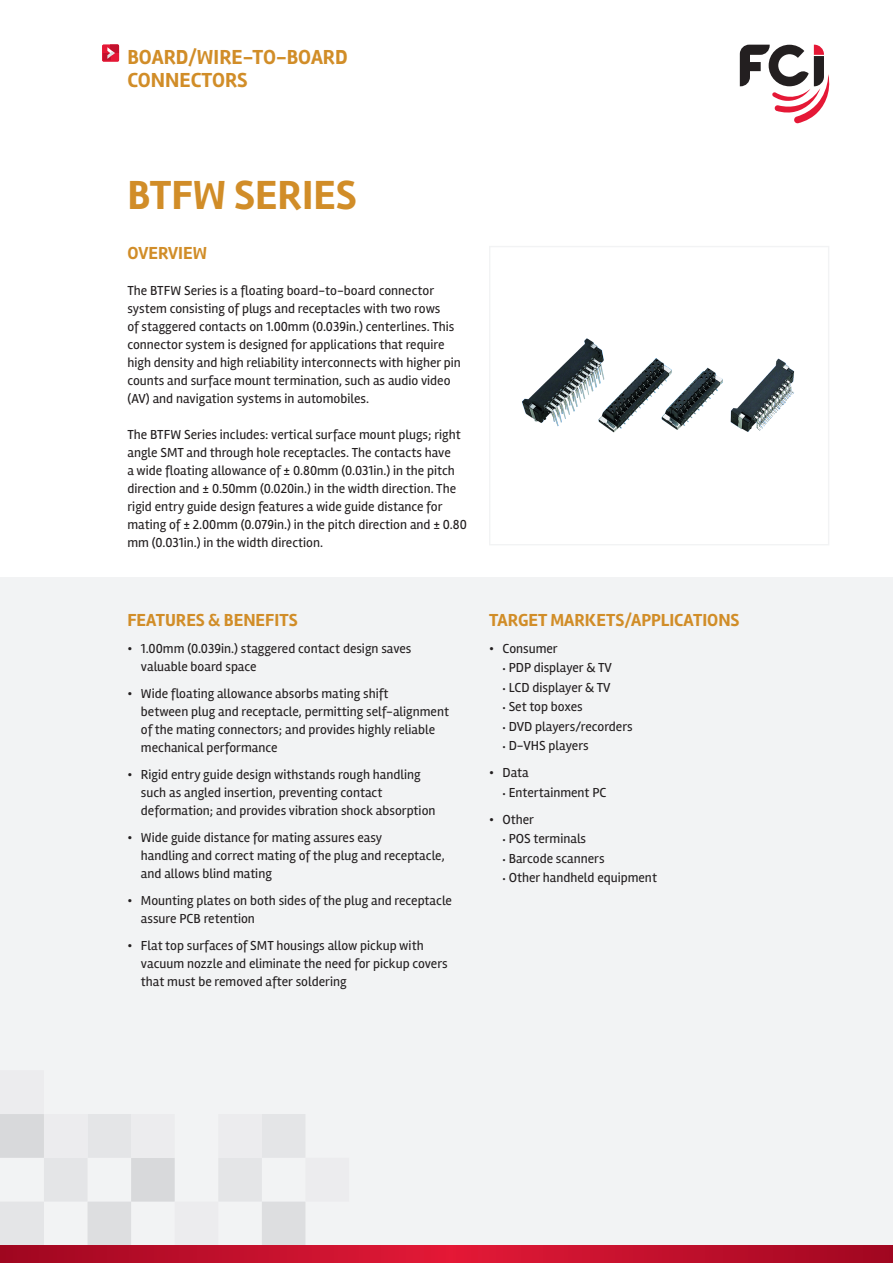
<style>
.page{position:relative;width:893px;height:1263px;background:#fff}
.page>*{position:absolute;margin:0;border:0;box-sizing:border-box;transform-origin:0 0}
.t1{font:700 42px "Rambla";color:#d18d28}
.t2{font:700 21px "Rambla";color:#d18d28}
.t3{font:700 18px "Rambla";color:#d18d28}
.t4{font:13.5px/18px "Rambla";color:#231f20}
.s1{font-size:9px}
</style>
<div class="page">
<div style="left:489px;top:246px;width:340px;height:299px;border:1px solid #f2f3f4"></div>
<div style="left:0;top:577px;width:893px;height:686px;background:#f2f3f4"></div>
<svg style="left:0;top:1114px;width:305px;height:131px"></svg>
<svg style="left:740px;top:45px;width:90px;height:79px"></svg>
<div style="left:102px;top:45px;width:17px;height:17px;background:#e51836"></div>
<div style="left:103px;top:53px;width:8px;height:7px;background:#c3112d"></div>
<div style="left:111px;top:45px;width:8px;height:8px;background:#c3112d"></div>
<svg style="left:107px;top:47px;width:8px;height:12px"></svg>
<svg style="left:0;top:1245px;width:893px;height:18px;background:#c00f2b"></svg>
<img style="left:522px;top:338px;width:273px;height:95px">
<p class="t2" style="left:127px;top:45px;width:222px">BOARD/WIRE-TO-BOARD</p>
<p class="t2" style="left:127px;top:67px;width:122px">CONNECTORS</p>
<p class="t1" style="left:128px;top:170px;width:231px">BTFW SERIES</p>
<p class="t3" style="left:127px;top:242px;width:81px">OVERVIEW</p>
<p class="t4" style="left:127px;top:281px;width:335px">The BTFW Series is a floating board-to-board connector system consisting of plugs and receptacles with two rows<br>of staggered contacts on 1.00mm (0.039in.) centerlines. This connector system is designed for applications that require high density and high reliability interconnects with higher pin counts and surface mount termination, such as audio video (AV) and navigation systems in automobiles.</p>
<p class="t4" style="left:127px;top:425px;width:341px">The BTFW Series includes: vertical surface mount plugs; right angle SMT and through hole receptacles. The contacts have<br>a wide floating allowance of ± 0.80mm (0.031in.) in the pitch direction and ± 0.50mm (0.020in.) in the width direction. The rigid entry guide design features a wide guide distance for mating of ± 2.00mm (0.079in.) in the pitch direction and ± 0.80 mm (0.031in.) in the width direction.</p>
<p class="t3" style="left:127px;top:609px;width:172px">FEATURES &amp; BENEFITS</p>
<p class="t4" style="left:127px;top:639px;width:286px">• 1.00mm (0.039in.) staggered contact design saves</p>
<p class="t4" style="left:141px;top:657px;width:117px">valuable board space</p>
<p class="t4" style="left:127px;top:684px;width:263px">• Wide floating allowance absorbs mating shift</p>
<p class="t4" style="left:141px;top:702px;width:310px">between plug and receptacle, permitting self-alignment</p>
<p class="t4" style="left:141px;top:720px;width:296px">of the mating connectors; and provides highly reliable</p>
<p class="t4" style="left:141px;top:738px;width:138px">mechanical performance</p>
<p class="t4" style="left:127px;top:765px;width:295px">• Rigid entry guide design withstands rough handling</p>
<p class="t4" style="left:141px;top:783px;width:243px">such as angled insertion, preventing contact</p>
<p class="t4" style="left:141px;top:801px;width:296px">deformation; and provides vibration shock absorption</p>
<p class="t4" style="left:127px;top:828px;width:256px">• Wide guide distance for mating assures easy</p>
<p class="t4" style="left:141px;top:846px;width:305px">handling and correct mating of the plug and receptacle,</p>
<p class="t4" style="left:141px;top:864px;width:132px">and allows blind mating</p>
<p class="t4" style="left:127px;top:891px;width:326px">• Mounting plates on both sides of the plug and receptacle</p>
<p class="t4" style="left:141px;top:909px;width:116px">assure PCB retention</p>
<p class="t4" style="left:127px;top:936px;width:298px">• Flat top surfaces of SMT housings allow pickup with</p>
<p class="t4" style="left:141px;top:954px;width:308px">vacuum nozzle and eliminate the need for pickup covers</p>
<p class="t4" style="left:141px;top:972px;width:207px">that must be removed after soldering</p>
<p class="t3" style="left:489px;top:609px;width:252px">TARGET MARKETS/APPLICATIONS</p>
<p class="t4" style="left:489px;top:639px;width:70px">• Consumer</p>
<p class="t4" style="left:502px;top:659px;width:111px"><span class="s1">•</span> PDP displayer &amp; TV</p>
<p class="t4" style="left:502px;top:678px;width:110px"><span class="s1">•</span> LCD displayer &amp; TV</p>
<p class="t4" style="left:502px;top:698px;width:82px"><span class="s1">•</span> Set top boxes</p>
<p class="t4" style="left:502px;top:717px;width:132px"><span class="s1">•</span> DVD players/recorders</p>
<p class="t4" style="left:502px;top:737px;width:88px"><span class="s1">•</span> D-VHS players</p>
<p class="t4" style="left:489px;top:764px;width:41px">• Data</p>
<p class="t4" style="left:502px;top:783px;width:106px"><span class="s1">•</span> Entertainment PC</p>
<p class="t4" style="left:489px;top:810px;width:47px">• Other</p>
<p class="t4" style="left:502px;top:830px;width:85px"><span class="s1">•</span> POS terminals</p>
<p class="t4" style="left:502px;top:849px;width:104px"><span class="s1">•</span> Barcode scanners</p>
<p class="t4" style="left:502px;top:869px;width:156px"><span class="s1">•</span> Other handheld equipment</p>
</div>
